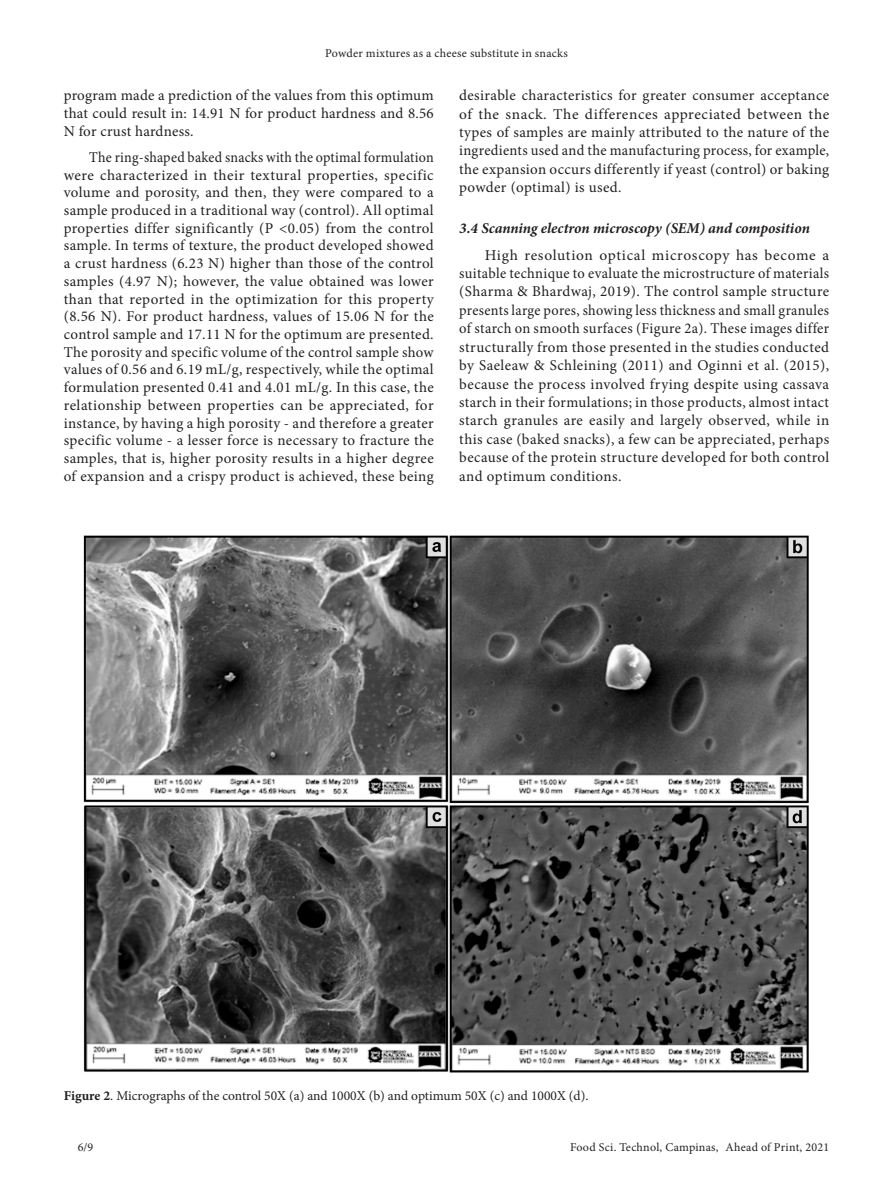
<style>
.page{position:relative;width:893px;height:1191px;background:#fff}
.page>*{position:absolute;margin:0;border:0;box-sizing:border-box;transform-origin:0 0}
.Paragraph{font:15px/18.5px "Minion Pro";letter-spacing:.02em;color:#231f20;text-align:justify}
.Paragraph-2{font:15px/17.7px "Minion Pro";letter-spacing:.02em;color:#231f20;text-align:justify;scale:.94 1}
.Heading2{font:italic 700 15px "Minion Pro";letter-spacing:-.005em;color:#231f20}
.FigureCaption{font:13.5px "Minion Pro";color:#231f20}
.t1{font:12px "Minion Pro";letter-spacing:.025em;color:#231f20}
.s1{font-weight:700}
.s2{color:#fff}
</style>
<div class="page">
<img style="left:83px;top:535px;width:726px;height:538px">
<p class="t1" style="left:325px;top:45px;width:244px">Powder mixtures as a cheese substitute in snacks</p>
<p class="Paragraph" style="left:64px;top:87px;width:371px;line-height:17.7px">program made a prediction of the values from this optimum that could result in: 14.91 N for product hardness and 8.56<br>N for crust hardness.</p>
<p class="Paragraph-2" style="left:64px;top:148px;width:395px;text-indent:26px">The ring-shaped baked snacks with the optimal formulation were characterized in their textural properties, specific volume and porosity, and then, they were compared to a sample produced in a traditional way (control). All optimal properties differ significantly (P &lt;0.05) from the control sample. In terms of texture, the product developed showed a crust hardness (6.23 N) higher than those of the control samples (4.97 N); however, the value obtained was lower than that reported in the optimization for this property (8.56 N). For product hardness, values of 15.06 N for the control sample and 17.11 N for the optimum are presented.<br>The porosity and specific volume of the control sample show values of 0.56 and 6.19 mL/g, respectively, while the optimal formulation presented 0.41 and 4.01 mL/g. In this case, the relationship between properties can be appreciated, for instance, by having a high porosity - and therefore a greater specific volume - a lesser force is necessary to fracture the samples, that is, higher porosity results in a higher degree of expansion and a crispy product is achieved, these being</p>
<p class="Paragraph" style="left:459px;top:86px;width:372px">desirable characteristics for greater consumer acceptance of the snack. The differences appreciated between the types of samples are mainly attributed to the nature of the ingredients used and the manufacturing process, for example, the expansion occurs differently if yeast (control) or baking powder (optimal) is used.</p>
<p class="Heading2" style="left:459px;top:217px;width:352px">3.4 Scanning electron microscopy (SEM) and composition</p>
<p class="Paragraph" style="left:459px;top:246px;width:372px;text-indent:26px">High resolution optical microscopy has become a suitable technique to evaluate the microstructure of materials (Sharma &amp; Bhardwaj, 2019). The control sample structure presents large pores, showing less thickness and small granules of starch on smooth surfaces (Figure 2a). These images differ structurally from those presented in the studies conducted by Saeleaw &amp; Schleining (2011) and Oginni et al. (2015), because the process involved frying despite using cassava starch in their formulations; in those products, almost intact starch granules are easily and largely observed, while in this case (baked snacks), a few can be appreciated, perhaps because of the protein structure developed for both control and optimum conditions.</p>
<p class="FigureCaption" style="left:64px;top:1086px;width:526px"><span class="s1">Figure 2</span>. Micrographs of the control 50X (a) and 1000X (b) and optimum 50X (c) and 1000X (d).</p>
<p class="t1" style="left:64px;top:1139px;width:31px"><span class="s2">6</span> 6/9</p>
<p class="t1" style="left:570px;top:1139px;width:261px">Food Sci. Technol, Campinas, Ahead of Print, 2021</p>
</div>
